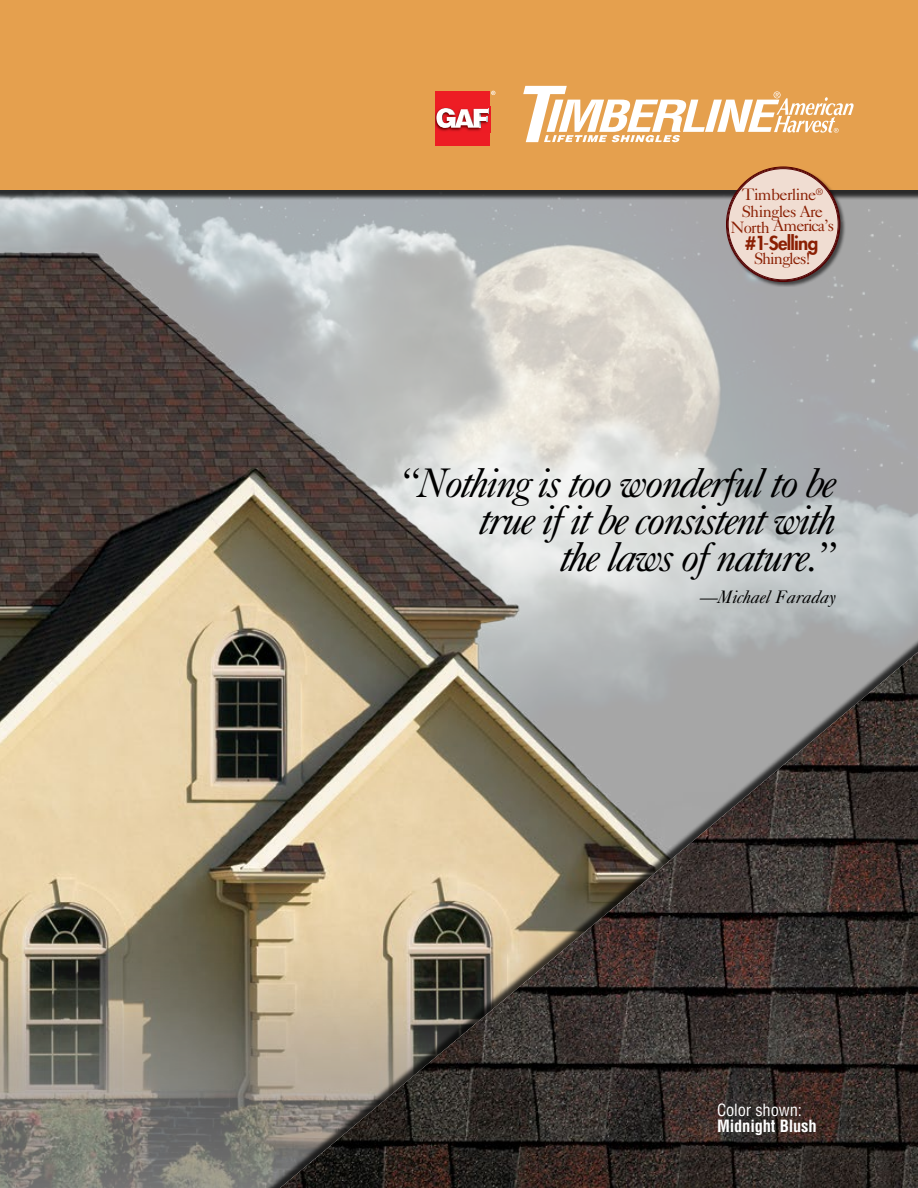
<style>
.page{position:relative;width:918px;height:1188px;background:#fff}
.page>*{position:absolute;margin:0;border:0;box-sizing:border-box;transform-origin:0 0}
.t1{font:italic 41.25px/37.3px "Caslon 540 LT Std";letter-spacing:-.05em;color:#000;text-align:right}
.t2{font:800 18.75px "Futura Std";letter-spacing:-.04em;color:#8a1f03}
.t3{font:italic 18px "Caslon 540 LT Std";letter-spacing:-.01em;color:#000}
.t4{font:16.5px/16.5px "Caslon 540 LT Std";letter-spacing:-.04em;color:#8a1f03}
.t5{font:700 condensed 16.5px "Helvetica LT Std";letter-spacing:-.01em;color:#fff}
.t6{font:condensed 16.5px "Helvetica LT Std";letter-spacing:-.01em;color:#fff}
.t7{font:16.5px "Caslon 540 LT Std";letter-spacing:-.06em;color:#8a1f03}
.s1{font-weight:500}
</style>
<div class="page">
<img style="left:0;top:199px;width:918px;height:989px">
<div style="left:0;top:0;width:918px;height:199px;background:#000;opacity:.75"></div>
<div style="left:0;top:0;width:918px;height:190px;background:#e5a04e"></div>
<svg style="left:523px;top:86px;width:331px;height:56px"></svg>
<div style="left:726px;top:166px;width:120px;height:121px;background:#000;opacity:.6"></div>
<div style="left:727px;top:168px;width:112px;height:113px;background:#f0ddd2;border-radius:50%"></div>
<div style="left:255px;top:634px;width:663px;height:554px;background:#000;opacity:.75"></div>
<img style="left:280px;top:652px;width:638px;height:536px">
<svg style="left:491px;top:91px;width:4px;height:4px"></svg>
<div style="left:435px;top:91px;width:55px;height:55px;background:#ed1d24"></div>
<img style="left:435px;top:109px;width:55px;height:22px">
<svg style="left:436px;top:108px;width:53px;height:20px"></svg>
<p class="t4" style="left:742px;top:186px;width:83px">Timberline<sup>®<br></sup>Shingles Are</p>
<p class="t4" style="left:731px;top:217px;width:105px">North America’s</p>
<p class="t2" style="left:745px;top:231px;width:75px">#1<span class="s1">-</span>Selling</p>
<p class="t7" style="left:754px;top:248px;width:58px">Shingles!</p>
<p class="t1" style="left:398px;top:464px;width:439px">“Nothing is too wonderful to be true if it be consistent with<br>the laws of nature.”</p>
<p class="t3" style="left:700px;top:586px;width:138px">—Michael Faraday</p>
<p class="t6" style="left:717px;top:1099px;width:86px">Color shown:</p>
<p class="t5" style="left:717px;top:1116px;width:101px">Midnight Blush</p>
</div>
